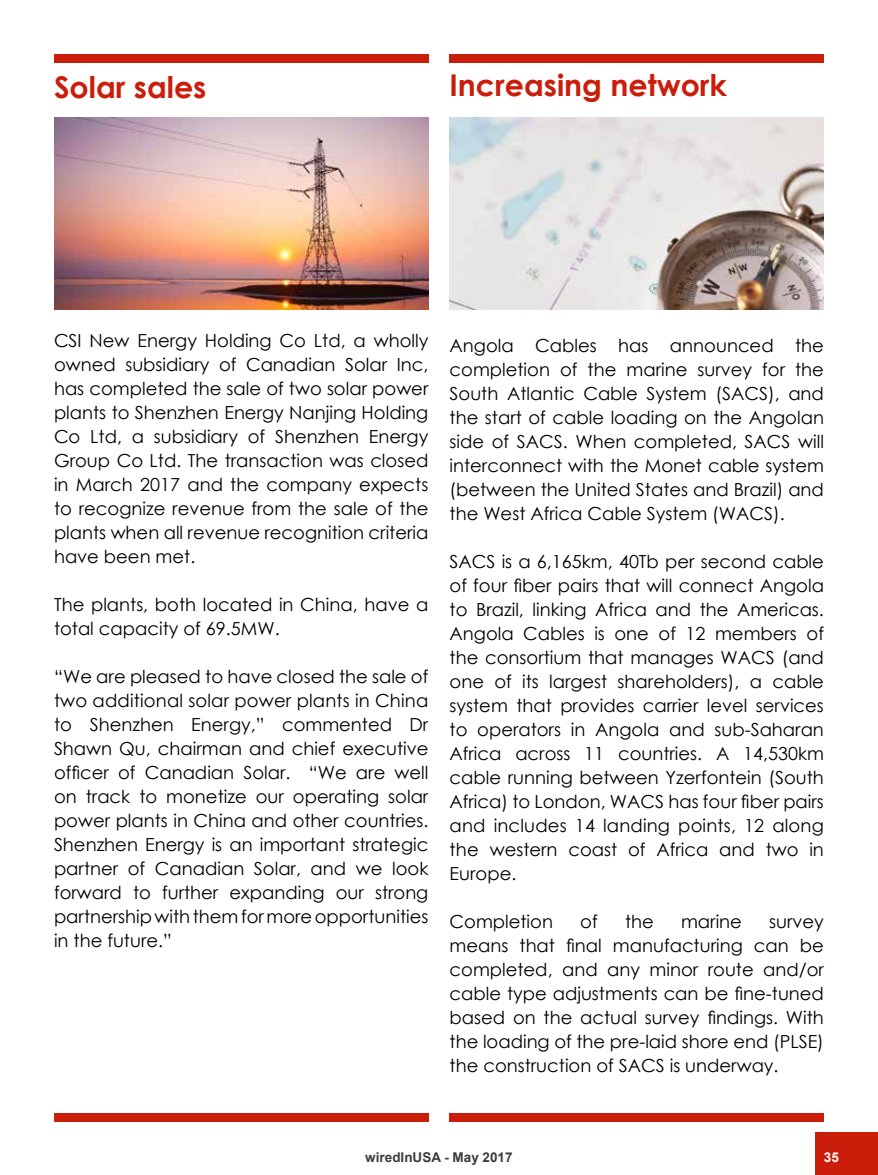
<style>
.page{position:relative;width:878px;height:1175px;background:#fff}
.page>*{position:absolute;margin:0;border:0;box-sizing:border-box;transform-origin:0 0}
.t1{font:700 30px "Century Gothic";color:#ca1e0b}
.t2{font:18px/24px "Century Gothic";color:#000;text-align:justify}
.t3{font:700 13.5px "Arial";color:#3c3c3b}
.t4{font:700 13.5px "Arial";color:#fff}
</style>
<div class="page">
<img style="left:54px;top:118px;width:374px;height:191px">
<img style="left:449px;top:118px;width:375px;height:191px">
<div style="left:449px;top:1112px;width:375px;height:9px;background:#ca1e0b"></div>
<div style="left:54px;top:1112px;width:374px;height:9px;background:#ca1e0b"></div>
<div style="left:449px;top:54px;width:375px;height:9px;background:#ca1e0b"></div>
<div style="left:54px;top:54px;width:374px;height:9px;background:#ca1e0b"></div>
<div style="left:815px;top:1132px;width:63px;height:42px;background:#ca1e0b"></div>
<h1 class="t1" style="left:54px;top:64px;width:154px">Solar sales</h1>
<h1 class="t1" style="left:449px;top:63px;width:279px">Increasing network</h1>
<p class="t2" style="left:54px;top:328px;width:376px">CSI New Energy Holding Co Ltd, a wholly owned subsidiary of Canadian Solar Inc, has completed the sale of two solar power plants to Shenzhen Energy Nanjing Holding Co Ltd, a subsidiary of Shenzhen Energy Group Co Ltd. The transaction was closed in March 2017 and the company expects to recognize revenue from the sale of the plants when all revenue recognition criteria have been met.</p>
<p class="t2" style="left:54px;top:592px;width:376px">The plants, both located in China, have a total capacity of 69.5MW.</p>
<p class="t2" style="left:54px;top:664px;width:376px">“We are pleased to have closed the sale of two additional solar power plants in China to Shenzhen Energy,” commented Dr Shawn Qu, chairman and chief executive officer of Canadian Solar. “We are well on track to monetize our operating solar power plants in China and other countries.<br>Shenzhen Energy is an important strategic partner of Canadian Solar, and we look forward to further expanding our strong partnership with them for more opportunities in the future.”</p>
<p class="t2" style="left:449px;top:333px;width:376px">Angola Cables has announced the completion of the marine survey for the South Atlantic Cable System (SACS), and the start of cable loading on the Angolan side of SACS. When completed, SACS will interconnect with the Monet cable system (between the United States and Brazil) and the West Africa Cable System (WACS).</p>
<p class="t2" style="left:449px;top:549px;width:376px">SACS is a 6,165km, 40Tb per second cable of four fiber pairs that will connect Angola to Brazil, linking Africa and the Americas.<br>Angola Cables is one of 12 members of the consortium that manages WACS (and one of its largest shareholders), a cable system that provides carrier level services to operators in Angola and sub-Saharan Africa across 11 countries. A 14,530km cable running between Yzerfontein (South Africa) to London, WACS has four fiber pairs and includes 14 landing points, 12 along the western coast of Africa and two in Europe.</p>
<p class="t2" style="left:449px;top:908px;width:105px">Completion</p>
<p class="t2" style="left:580px;top:908px;width:19px">of</p>
<p class="t2" style="left:625px;top:908px;width:30px">the</p>
<p class="t2" style="left:681px;top:908px;width:62px">marine</p>
<p class="t2" style="left:449px;top:908px;width:376px;text-indent:320px">survey means that final manufacturing can be completed, and any minor route and/or cable type adjustments can be fine-tuned based on the actual survey findings. With the loading of the pre-laid shore end (PLSE) the construction of SACS is underway.</p>
<p class="t3" style="left:365px;top:1148px;width:149px">wiredInUSA - May 2017</p>
<p class="t4" style="left:824px;top:1148px;width:17px">35</p>
</div>
